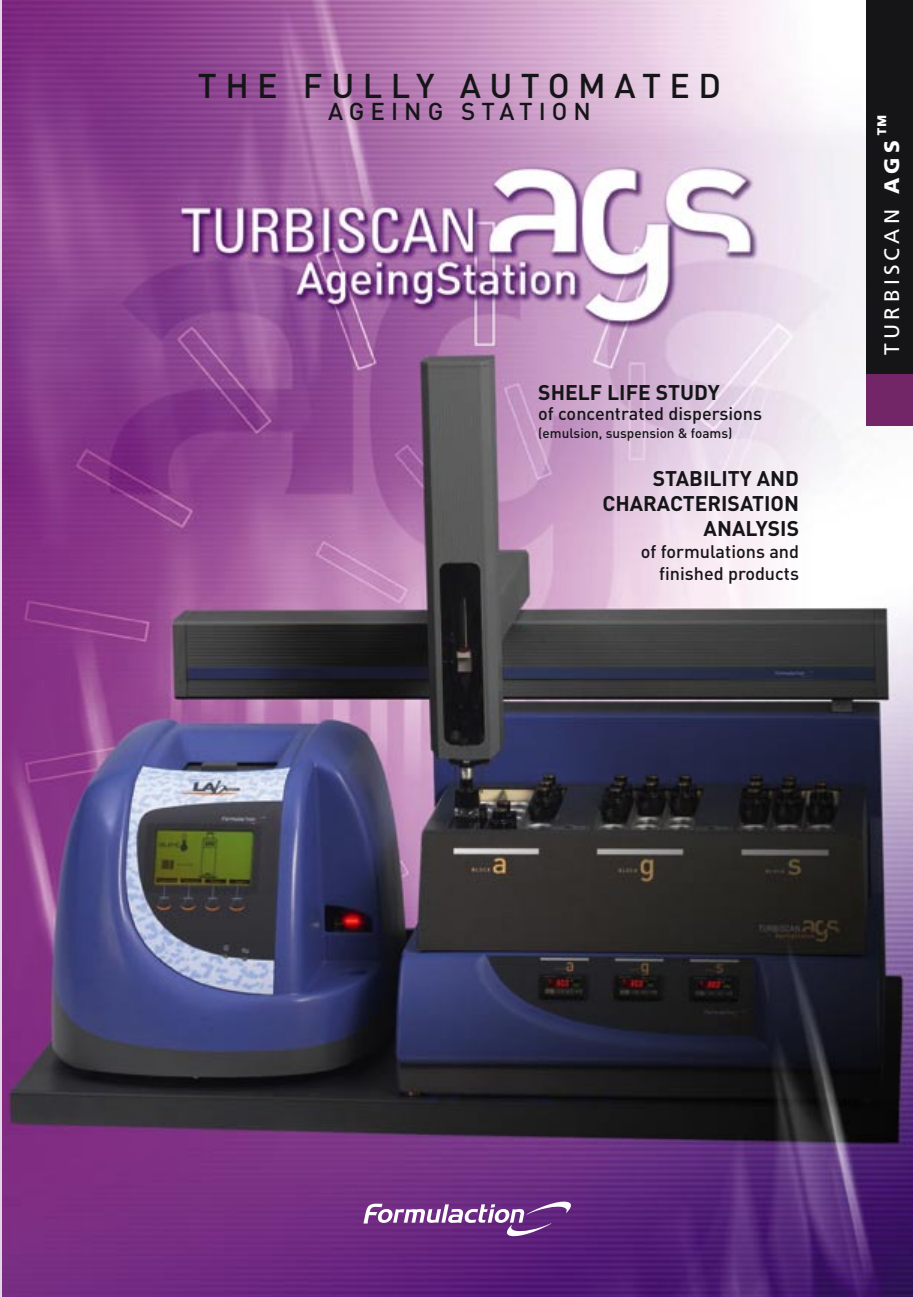
<style>
.page{position:relative;width:913px;height:1297px;background:#fff}
.page>*{position:absolute;margin:0;border:0;box-sizing:border-box;transform-origin:0 0}
.Normal_e{font:500 33.9px "DIN";letter-spacing:.25em;color:#151518}
.Normal_e-2{font:500 24.15px "DIN";letter-spacing:.25em;color:#151518}
.Normal_e-3{font:700 21px "DIN";color:#151518}
.Normal_e-4{font:21px "Frutiger";letter-spacing:.2em;color:#fff}
.Normal_e-5{font:500 18px "DIN";color:#151518}
.Normal_e-6{font:500 13.5px "DIN";color:#151518}
.s1{font-weight:900}
</style>
<div class="page">
<hr style="left:0;top:0;width:2px;height:1297px;background:#e6d4e7">
<img style="left:2px;top:0;width:910px;height:1297px">
<svg style="left:363px;top:1199px;width:208px;height:40px"></svg>
<div style="left:865px;top:0;width:47px;height:425px;background:#151518"></div>
<div style="left:865px;top:374px;width:47px;height:51px;background:#722567"></div>
<p class="Normal_e" style="left:198px;top:64px;width:524px">THE FULLY AUTOMATED</p>
<p class="Normal_e-2" style="left:328px;top:96px;width:264px">AGEING STATION</p>
<p class="Normal_e-3" style="left:538px;top:379px;width:183px">SHELF LIFE STUDY</p>
<p class="Normal_e-5" style="left:538px;top:402px;width:225px">of concentrated dispersions</p>
<p class="Normal_e-6" style="left:538px;top:424px;width:195px">(emulsion, suspension &amp; foams)</p>
<p class="Normal_e-3" style="left:652px;top:464px;width:148px">STABILITY AND</p>
<p class="Normal_e-3" style="left:602px;top:489px;width:198px">CHARACTERISATION</p>
<p class="Normal_e-3" style="left:703px;top:515px;width:97px">ANALYSIS</p>
<p class="Normal_e-5" style="left:640px;top:540px;width:160px">of formulations and</p>
<p class="Normal_e-5" style="left:659px;top:561px;width:141px">finished products</p>
<p class="Normal_e-4" style="left:879px;top:355px;width:241px;rotate:-90deg">TURBISCAN <span class="s1">AGS</span><sup>™</sup></p>
</div>
